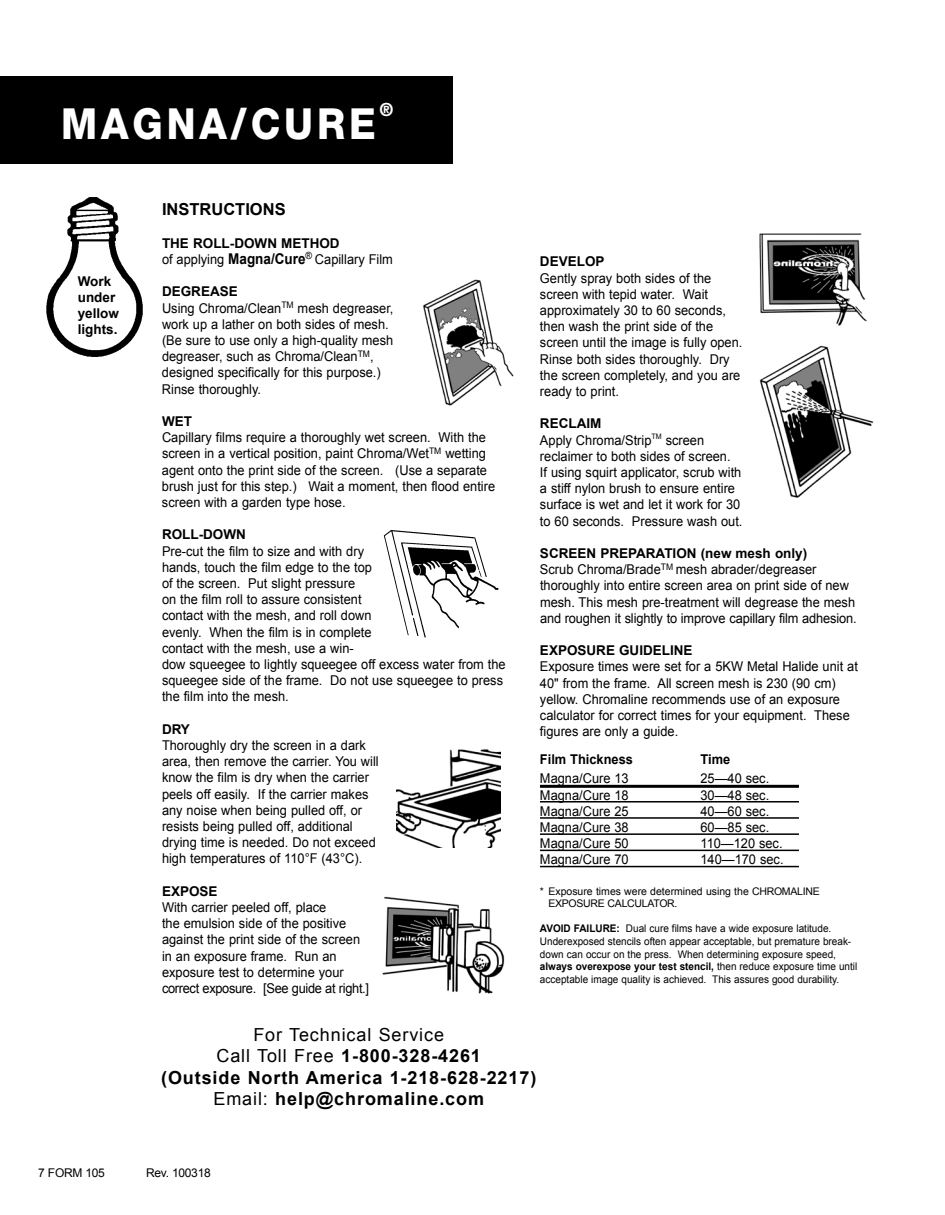
<style>
.page{position:relative;width:945px;height:1215px;background:#fff}
.page>*{position:absolute;margin:0;border:0;box-sizing:border-box;transform-origin:0 0}
.t1{font:800 42.9px "Helvetica Neue LT Std";letter-spacing:.1em;color:#fff;scale:.91 1}
.t2{font:800 18.3px "Helvetica Neue LT Std";color:#fff;scale:.91 1}
.t3{font:700 18px/21.6px "Arial";letter-spacing:.05em;color:#000;text-align:center}
.t4{font:700 16.5px "Arial";color:#000}
.t5{font:13.5px/16.2px "Arial";color:#000;scale:.95 1}
.t6{font:700 13.5px/16.2px "Arial";color:#000}
.t7{font:700 13.5px "Arial";color:#000;scale:.95 1}
.t8{font:12px "Arial";letter-spacing:-.025em;color:#000}
.t9{font:10.5px/12.6px "Arial";color:#000;scale:.95 1}
.t10{font:10.5px/12.6px "Arial";color:#000}
.t11{font:700 10.5px "Arial";color:#000;scale:.95 1}
.s1{font-weight:700}
.s2{font-weight:700;font-size:14.85px}
.s3{font-weight:400}
</style>
<div class="page">
<div style="left:0;top:76px;width:453px;height:88px;background:#000"></div>
<img style="left:46px;top:197px;width:97px;height:160px">
<hr style="left:540px;top:785px;width:321px;height:3px;background:#000">
<hr style="left:540px;top:801px;width:321px;height:2px;background:#000">
<hr style="left:540px;top:817px;width:321px;height:2px;background:#000">
<hr style="left:540px;top:833px;width:321px;height:2px;background:#000">
<hr style="left:540px;top:850px;width:321px;height:1px;background:#000">
<hr style="left:540px;top:866px;width:321px;height:1px;background:#000">
<img style="left:423px;top:279px;width:91px;height:127px">
<img style="left:397px;top:749px;width:104px;height:98px">
<img style="left:382px;top:896px;width:123px;height:98px">
<img style="left:759px;top:233px;width:107px;height:93px">
<img style="left:384px;top:531px;width:115px;height:107px">
<img style="left:760px;top:345px;width:114px;height:153px">
<div style="left:800px;top:760px;width:102px;height:114px;background:#fff"></div>
<h1 class="t1" style="left:61px;top:98px;width:347px">MAGNA/CURE</h1>
<h2 class="t2" style="left:380px;top:99px;width:16px">®</h2>
<p class="t6" style="left:78px;top:273px;width:43px">Work under yellow lights.</p>
<p class="t4" style="left:162px;top:199px;width:50px">Instruc</p>
<p class="t4" style="left:235px;top:199px;width:21px">tions</p>
<p class="t6" style="left:162px;top:235px;width:10px">The</p>
<p class="t6" style="left:193px;top:235px;width:20px">Roll</p>
<p class="t6" style="left:230px;top:235px;width:26px">-Down</p>
<p class="t5" style="left:162px;top:235px;width:245px;text-indent:119px"><span class="s1">Method<br></span>of applying <span class="s2">Magna/Cure</span><sup>®</sup> Capillary Film</p>
<p class="t5" style="left:162px;top:284px;width:245px"><span class="s1">Degrease<br></span>Using Chroma/Clean<sup>TM</sup> mesh degreaser, work up a lather on both sides of mesh. (Be sure to use only a high-quality mesh degreaser, such as Chroma/Clean<sup>TM</sup>, designed specifically for this purpose.)<br>Rinse thoroughly.</p>
<p class="t6" style="left:162px;top:413px;width:31px">WET</p>
<p class="t5" style="left:162px;top:429px;width:352px">Capillary films require a thoroughly wet screen. With the screen in a vertical position, paint Chroma/Wet<sup>TM</sup> wetting agent onto the print side of the screen. (Use a separate brush just for this step.) Wait a moment, then flood entire screen with a garden type hose.</p>
<p class="t6" style="left:162px;top:527px;width:85px">ROLL-DOWN</p>
<p class="t5" style="left:162px;top:543px;width:363px">Pre-cut the film to size and with dry<br>hands, touch the film edge to the top<br>of the screen. Put slight pressure<br>on the film roll to assure consistent<br>contact with the mesh, and roll down<br>evenly. When the film is in complete<br>contact with the mesh, use a win-<br>dow squeegee to lightly squeegee off excess water from the squeegee side of the frame. Do not use squeegee to press the film into the mesh.</p>
<p class="t6" style="left:162px;top:721px;width:29px">DRY</p>
<p class="t5" style="left:162px;top:737px;width:230px">Thoroughly dry the screen in a dark area, then remove the carrier. You will know the film is dry when the carrier peels off easily. If the carrier makes any noise when being pulled off, or resists being pulled off, additional drying time is needed. Do not exceed high temperatures of 110°F (43°C).</p>
<p class="t6" style="left:162px;top:883px;width:57px">EXPOSE</p>
<p class="t5" style="left:162px;top:899px;width:219px">With carrier peeled off, place<br>the emulsion side of the positive against the print side of the screen in an exposure frame. Run an exposure test to determine your correct exposure. [See guide at right.]</p>
<p class="t6" style="left:540px;top:254px;width:66px">DEVELOP</p>
<p class="t5" style="left:540px;top:270px;width:215px">Gently spray both sides of the screen with tepid water. Wait approximately 30 to 60 seconds, then wash the print side of the screen until the image is fully open.<br>Rinse both sides thoroughly. Dry the screen completely, and you are ready to print.</p>
<p class="t5" style="left:540px;top:416px;width:215px"><span class="s1">rECLAIM<br></span>Apply Chroma/Strip<sup>TM</sup> screen reclaimer to both sides of screen.<br>If using squirt applicator, scrub with a stiff nylon brush to ensure entire surface is wet and let it work for 30 to 60 seconds. Pressure wash out.</p>
<p class="t6" style="left:540px;top:546px;width:11px">screen</p>
<p class="t6" style="left:600px;top:546px;width:11px">prepara</p>
<p class="t6" style="left:664px;top:546px;width:17px">tion</p>
<p class="t5" style="left:540px;top:545px;width:335px;text-indent:161px"><span class="s1">(new mesh only)<br></span>Scrub Chroma/Brade<sup>TM</sup> mesh abrader/degreaser thoroughly into entire screen area on print side of new mesh. This mesh pre-treatment will degrease the mesh and roughen it slightly to improve capillary film adhesion.</p>
<p class="t6" style="left:540px;top:643px;width:154px">EXPOSURE GUIDELINE</p>
<p class="t5" style="left:540px;top:659px;width:336px">Exposure times were set for a 5KW Metal Halide unit at 40" from the frame. All screen mesh is 230 (90 cm) yellow. Chromaline recommends use of an exposure calculator for correct times for your equipment. These figures are only a guide.</p>
<p class="t7" style="left:540px;top:750px;width:141px">Film Thickness T</p>
<p class="t7" style="left:708px;top:750px;width:25px">ime</p>
<p class="t5" style="left:540px;top:771px;width:95px">Magna/Cure 13</p>
<p class="t5" style="left:701px;top:771px;width:74px">25—40 sec.</p>
<p class="t5" style="left:540px;top:787px;width:95px">Magna/Cure 18</p>
<p class="t5" style="left:701px;top:787px;width:74px">30—48 sec.</p>
<p class="t5" style="left:540px;top:803px;width:95px">Magna/Cure 25</p>
<p class="t5" style="left:701px;top:803px;width:74px">40—60 sec.</p>
<p class="t5" style="left:540px;top:819px;width:95px">Magna/Cure 38</p>
<p class="t5" style="left:701px;top:819px;width:74px">60—85 sec.</p>
<p class="t5" style="left:540px;top:835px;width:95px">Magna/Cure 50</p>
<p class="t5" style="left:701px;top:835px;width:88px">110—120 sec.</p>
<p class="t5" style="left:540px;top:852px;width:95px">Magna/Cure 70</p>
<p class="t5" style="left:701px;top:852px;width:89px">140—170 sec.</p>
<p class="t10" style="left:548px;top:885px;width:273px;text-indent:-8px">* Exposure times were determined using the CHROMALINE<br>EXPOSURE CALCULATOR.</p>
<p class="t11" style="left:540px;top:922px;width:8px">avoid</p>
<p class="t11" style="left:574px;top:922px;width:8px">failure</p>
<p class="t9" style="left:540px;top:923px;width:336px;text-indent:77px"><span class="s1">:</span> Dual cure films have a wide exposure latitude.<br>Underexposed stencils often appear acceptable, but premature break&shy;down can occur on the press. When determining exposure speed, <span class="s1">always overexpose your test stencil,</span> then reduce exposure time until acceptable image quality is achieved. This assures good durability.</p>
<h3 class="t3" style="left:161px;top:1024px;width:377px"><span class="s3">For Technical Service<br>Call Toll Free</span> 1-800-328-4261<br>(Outside North America 1-218-628-2217)<br><span class="s3">Email:</span> help@chromaline.com</h3>
<p class="t8" style="left:38px;top:1165px;width:68px">7 FORM 105</p>
<p class="t8" style="left:146px;top:1165px;width:66px">Rev. 100318</p>
</div>
